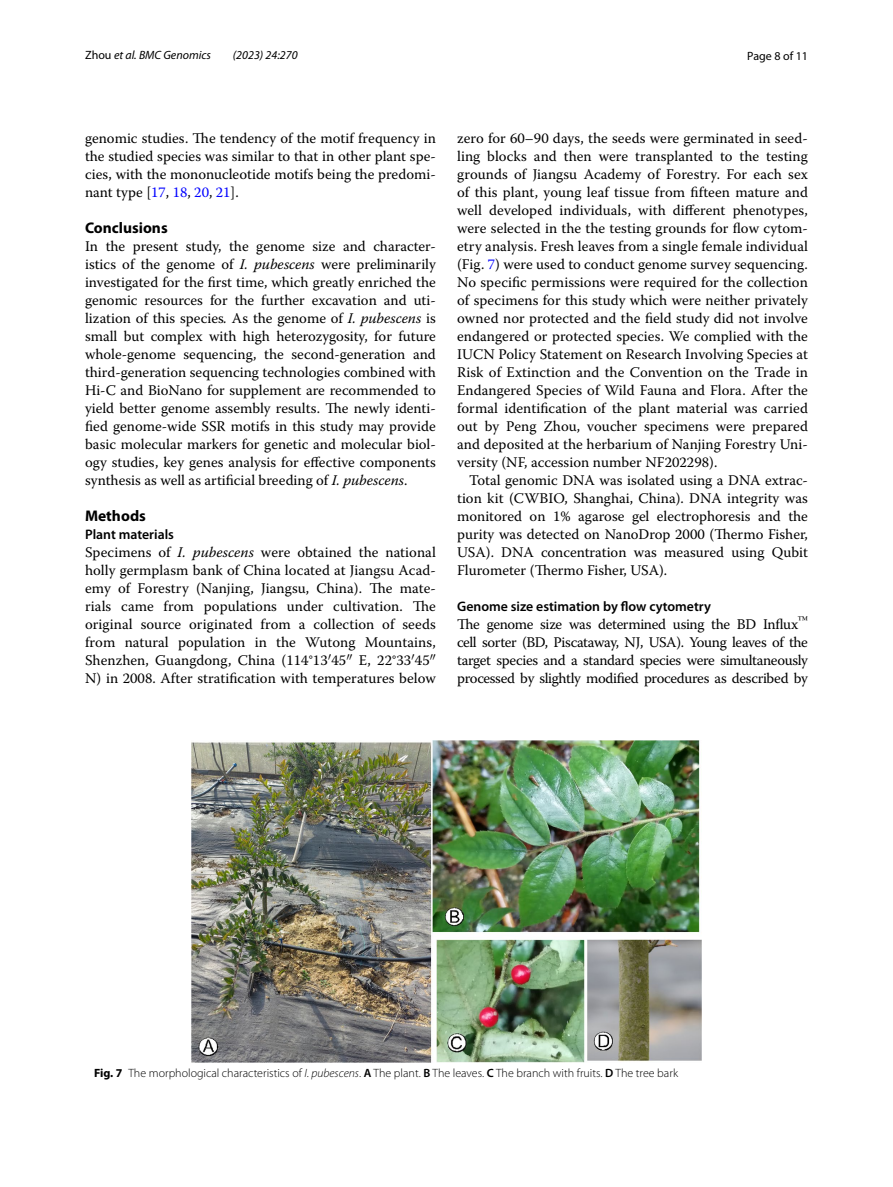
<style>
.page{position:relative;width:893px;height:1187px;background:#fff}
.page>*{position:absolute;margin:0;border:0;box-sizing:border-box;transform-origin:0 0}
.t1{font:700 15.45px "Myriad Pro";color:#000}
.t2{font:14.7px/18px "Warnock Pro";letter-spacing:.005em;color:#000;text-align:justify}
.t3{font:600 13.8px "Myriad Pro";color:#000}
.t4{font:300 12px "Myriad Pro";color:#000}
.t5{font:italic 12px "Myriad Pro";color:#000}
.t6{font:12px "Myriad Pro";color:#000}
.s1{font-style:normal}
.s2{color:#00f}
.s3{font-style:italic}
.s4{font-weight:700}
.s5{font-weight:600}
</style>
<div class="page">
<img style="left:191px;top:740px;width:511px;height:322px">
<p class="t5" style="left:85px;top:48px;width:128px"><span class="s1">Zhou</span> et al. BMC Genomics</p>
<p class="t5" style="left:233px;top:48px;width:66px">(2023) 24:270</p>
<p class="t6" style="left:747px;top:48px;width:62px">Page 8 of 11</p>
<p class="t2" style="left:85px;top:128px;width:352px">genomic studies. The tendency of the motif frequency in the studied species was similar to that in other plant spe&shy;cies, with the mononucleotide motifs being the predomi&shy;nant type [<span class="s2">17</span>, <span class="s2">18</span>, <span class="s2">20</span>, <span class="s2">21</span>].</p>
<p class="t1" style="left:85px;top:217px;width:84px">Conclusions</p>
<p class="t2" style="left:85px;top:236px;width:352px">In the present study, the genome size and character&shy;istics of the genome of <span class="s3">I. pubescens</span> were preliminarily investigated for the first time, which greatly enriched the genomic resources for the further excavation and uti&shy;lization of this species<span class="s3">.</span> As the genome of <span class="s3">I. pubescens</span> is small but complex with high heterozygosity, for future whole-genome sequencing, the second-generation and third-generation sequencing technologies combined with Hi-C and BioNano for supplement are recommended to yield better genome assembly results. The newly identi&shy;fied genome-wide SSR motifs in this study may provide basic molecular markers for genetic and molecular biol&shy;ogy studies, key genes analysis for effective components synthesis as well as artificial breeding of <span class="s3">I. pubescens</span>.</p>
<p class="t1" style="left:85px;top:505px;width:62px">Methods</p>
<p class="t3" style="left:85px;top:525px;width:91px">Plant materials</p>
<p class="t2" style="left:85px;top:542px;width:352px;text-align:left">Specimens of <span class="s3">I. pubescens</span> were obtained the national holly germplasm bank of China located at Jiangsu Acad&shy;emy of Forestry (Nanjing, Jiangsu, China). The mate&shy;rials came from populations under cultivation. The original source originated from a collection of seeds from natural population in the Wutong Mountains, Shenzhen, Guangdong, China (114°13 45 E, 22°33 45<br>N) in 2008. After stratification with temperatures below</p>
<p class="t2" style="left:457px;top:128px;width:352px">zero for 60–90 days, the seeds were germinated in seed&shy;ling blocks and then were transplanted to the testing grounds of Jiangsu Academy of Forestry. For each sex of this plant, young leaf tissue from fifteen mature and well developed individuals, with different phenotypes, were selected in the the testing grounds for flow cytom&shy;etry analysis. Fresh leaves from a single female individual (Fig. <span class="s2">7</span>) were used to conduct genome survey sequencing.<br>No specific permissions were required for the collection of specimens for this study which were neither privately owned nor protected and the field study did not involve endangered or protected species. We complied with the IUCN Policy Statement on Research Involving Species at Risk of Extinction and the Convention on the Trade in Endangered Species of Wild Fauna and Flora. After the formal identification of the plant material was carried out by Peng Zhou, voucher specimens were prepared and deposited at the herbarium of Nanjing Forestry Uni&shy;versity (NF, accession number NF202298).</p>
<p class="t2" style="left:457px;top:470px;width:352px;text-indent:12px">Total genomic DNA was isolated using a DNA extrac&shy;tion kit (CWBIO, Shanghai, China). DNA integrity was monitored on 1% agarose gel electrophoresis and the purity was detected on NanoDrop 2000 (Thermo Fisher, USA). DNA concentration was measured using Qubit Flurometer (Thermo Fisher, USA).</p>
<p class="t3" style="left:457px;top:597px;width:255px">Genome size estimation by flow cytometry</p>
<p class="t2" style="left:457px;top:614px;width:352px">The genome size was determined using the BD Influx<sup>™ </sup>cell sorter (BD, Piscataway, NJ, USA). Young leaves of the target species and a standard species were simultaneously processed by slightly modified procedures as described by</p>
<p class="t4" style="left:94px;top:1066px;width:586px"><span class="s4">Fig. 7</span> The morphological characteristics of <span class="s3">I. pubescens</span>. <span class="s5">A</span> The plant. <span class="s5">B</span> The leaves. <span class="s5">C</span> The branch with fruits. <span class="s5">D</span> The tree bark</p>
</div>
